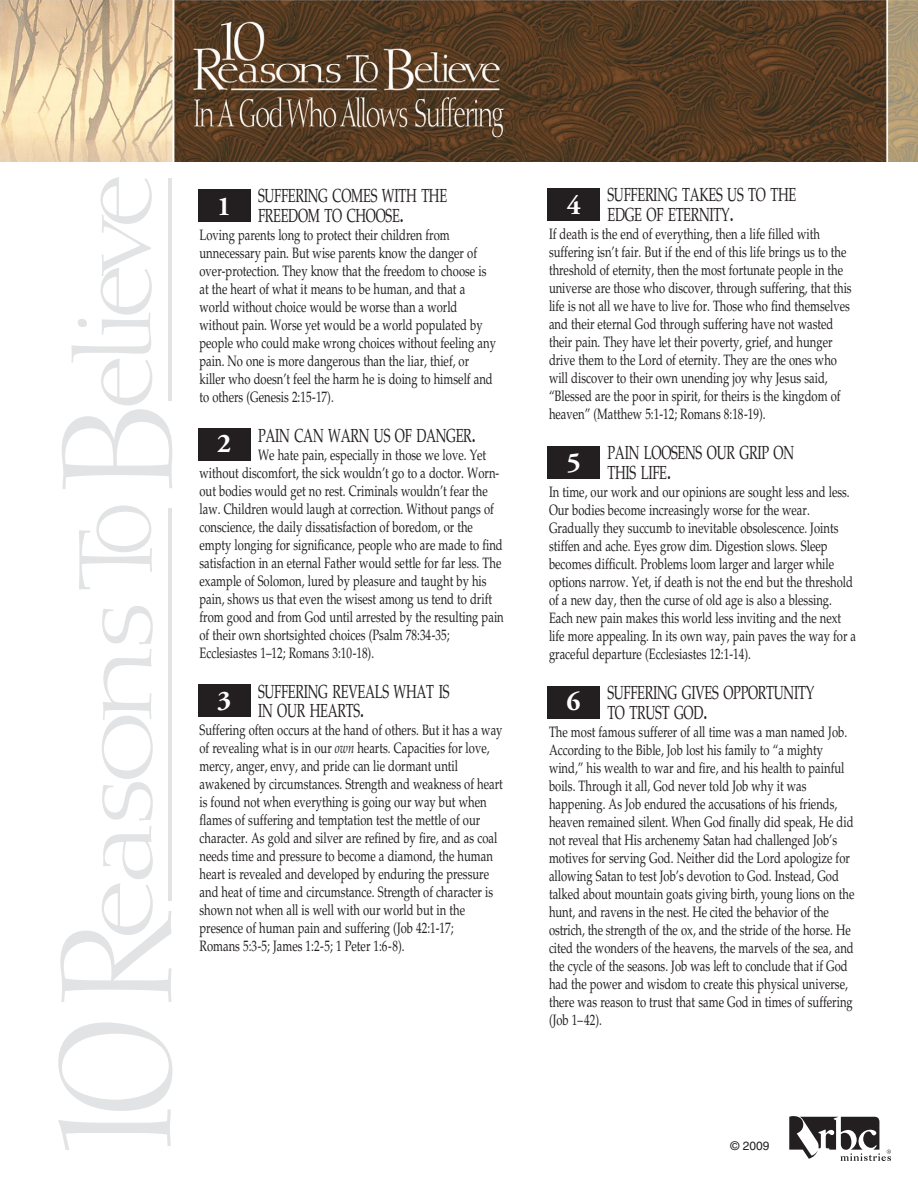
<style>
.page{position:relative;width:918px;height:1188px;background:#fff}
.page>*{position:absolute;margin:0;border:0;box-sizing:border-box;transform-origin:0 0}
.t1{font:700 27px "Adobe Garamond Pro";color:#fff}
.t2{font:18.9px/19.5px "Palatino";letter-spacing:-.02em;color:#231f20;scale:.68 1}
.t3{font:15px/18px "Palatino";color:#231f20;scale:.75 1}
.t4{font:12px "Helvetica";color:#231f20}
.s1{font-size:27px}
.s2{font-style:italic}
</style>
<div class="page">
<div style="left:198px;top:189px;width:52px;height:33px;background:#231f20"></div>
<div style="left:198px;top:685px;width:52px;height:32px;background:#231f20"></div>
<div style="left:198px;top:428px;width:52px;height:33px;background:#231f20"></div>
<img style="left:0;top:0;width:918px;height:162px">
<div style="left:548px;top:188px;width:52px;height:33px;background:#231f20"></div>
<div style="left:548px;top:446px;width:52px;height:33px;background:#231f20"></div>
<div style="left:547px;top:686px;width:53px;height:33px;background:#231f20"></div>
<svg style="left:58px;top:1022px;width:115px;height:128px"></svg>
<svg style="left:60px;top:606px;width:112px;height:396px"></svg>
<hr style="left:168px;top:508px;width:4px;height:393px;background:#e2e3e4">
<svg style="left:79px;top:506px;width:73px;height:83px"></svg>
<svg style="left:62px;top:177px;width:110px;height:312px"></svg>
<svg style="left:789px;top:1116px;width:102px;height:45px"></svg>
<p class="t2" style="left:258px;top:187px;width:280px">SUFFERING COMES WITH THE<br>FREEDOM TO CHOOSE<span class="s1">.</span></p>
<p class="t3" style="left:200px;top:226px;width:397px">Loving parents long to protect their children from unnecessary pain. But wise parents know the danger of over-protection. They know that the freedom to choose is at the heart of what it means to be human, and that a world without choice would be worse than a world without pain. Worse yet would be a world populated by people who could make wrong choices without feeling any pain. No one is more dangerous than the liar, thief, or killer who doesn’t feel the harm he is doing to himself and to others (Genesis 2:15-17).</p>
<h1 class="t1" style="left:217px;top:191px;width:16px">1</h1>
<p class="t2" style="left:258px;top:427px;width:322px">PAIN CAN WARN US OF DANGER<span class="s1">.</span></p>
<p class="t3" style="left:200px;top:447px;width:407px;text-indent:58px">We hate pain, especially in those we love. Yet without discomfort, the sick wouldn’t go to a doctor. Worn&shy;out bodies would get no rest. Criminals wouldn’t fear the law. Children would laugh at correction. Without pangs of conscience, the daily dissatisfaction of boredom, or the empty longing for significance, people who are made to find satisfaction in an eternal Father would settle for far less. The example of Solomon, lured by pleasure and taught by his pain, shows us that even the wisest among us tend to drift from good and from God until arrested by the resulting pain of their own shortsighted choices (Psalm 78:34-35; Ecclesiastes 1–12; Romans 3:10-18).</p>
<h1 class="t1" style="left:217px;top:428px;width:16px">2</h1>
<p class="t2" style="left:258px;top:682px;width:283px">SUFFERING REVEALS WHAT IS<br>IN OUR HEARTS<span class="s1">.</span></p>
<p class="t3" style="left:200px;top:722px;width:406px">Suffering often occurs at the hand of others. But it has a way of revealing what is in our <span class="s2">own</span> hearts. Capacities for love, mercy, anger, envy, and pride can lie dormant until awakened by circumstances. Strength and weakness of heart is found not when everything is going our way but when flames of suffering and temptation test the mettle of our character. As gold and silver are refined by fire, and as coal needs time and pressure to become a diamond, the human heart is revealed and developed by enduring the pressure and heat of time and circumstance. Strength of character is shown not when all is well with our world but in the presence of human pain and suffering (Job 42:1-17;<br>Romans 5:3-5; James 1:2-5; 1 Peter 1:6-8).</p>
<h1 class="t1" style="left:217px;top:685px;width:16px">3</h1>
<p class="t2" style="left:608px;top:186px;width:279px">SUFFERING TAKES US TO THE<br>EDGE OF ETERNITY<span class="s1">.</span></p>
<p class="t3" style="left:549px;top:225px;width:405px">If death is the end of everything, then a life filled with suffering isn’t fair. But if the end of this life brings us to the threshold of eternity, then the most fortunate people in the universe are those who discover, through suffering, that this life is not all we have to live for. Those who find themselves and their eternal God through suffering have not wasted their pain. They have let their poverty, grief, and hunger drive them to the Lord of eternity. They are the ones who will discover to their own unending joy why Jesus said, “Blessed are the poor in spirit, for theirs is the kingdom of heaven” (Matthew 5:1-12; Romans 8:18-19).</p>
<h1 class="t1" style="left:567px;top:190px;width:16px">4</h1>
<p class="t2" style="left:608px;top:443px;width:276px">PAIN LOOSENS OUR GRIP ON<br>THIS LIFE<span class="s1">.</span></p>
<p class="t3" style="left:549px;top:483px;width:411px">In time, our work and our opinions are sought less and less.<br>Our bodies become increasingly worse for the wear.<br>Gradually they succumb to inevitable obsolescence. Joints stiffen and ache. Eyes grow dim. Digestion slows. Sleep becomes difficult. Problems loom larger and larger while options narrow. Yet, if death is not the end but the threshold of a new day, then the curse of old age is also a blessing.<br>Each new pain makes this world less inviting and the next life more appealing. In its own way, pain paves the way for a graceful departure (Ecclesiastes 12:1-14).</p>
<h1 class="t1" style="left:567px;top:446px;width:16px">5</h1>
<p class="t2" style="left:607px;top:683px;width:306px">SUFFERING GIVES OPPORTUNITY<br>TO TRUST GOD<span class="s1">.</span></p>
<p class="t3" style="left:549px;top:723px;width:409px">The most famous sufferer of all time was a man named Job.<br>According to the Bible, Job lost his family to “a mighty wind,” his wealth to war and fire, and his health to painful boils. Through it all, God never told Job why it was happening. As Job endured the accusations of his friends, heaven remained silent. When God finally did speak, He did not reveal that His archenemy Satan had challenged Job’s motives for serving God. Neither did the Lord apologize for allowing Satan to test Job’s devotion to God. Instead, God talked about mountain goats giving birth, young lions on the hunt, and ravens in the nest. He cited the behavior of the ostrich, the strength of the ox, and the stride of the horse. He cited the wonders of the heavens, the marvels of the sea, and the cycle of the seasons. Job was left to conclude that if God had the power and wisdom to create this physical universe, there was reason to trust that same God in times of suffering (Job 1–42).</p>
<h1 class="t1" style="left:567px;top:686px;width:16px">6</h1>
<p class="t4" style="left:731px;top:1139px;width:40px">© 2009</p>
</div>
